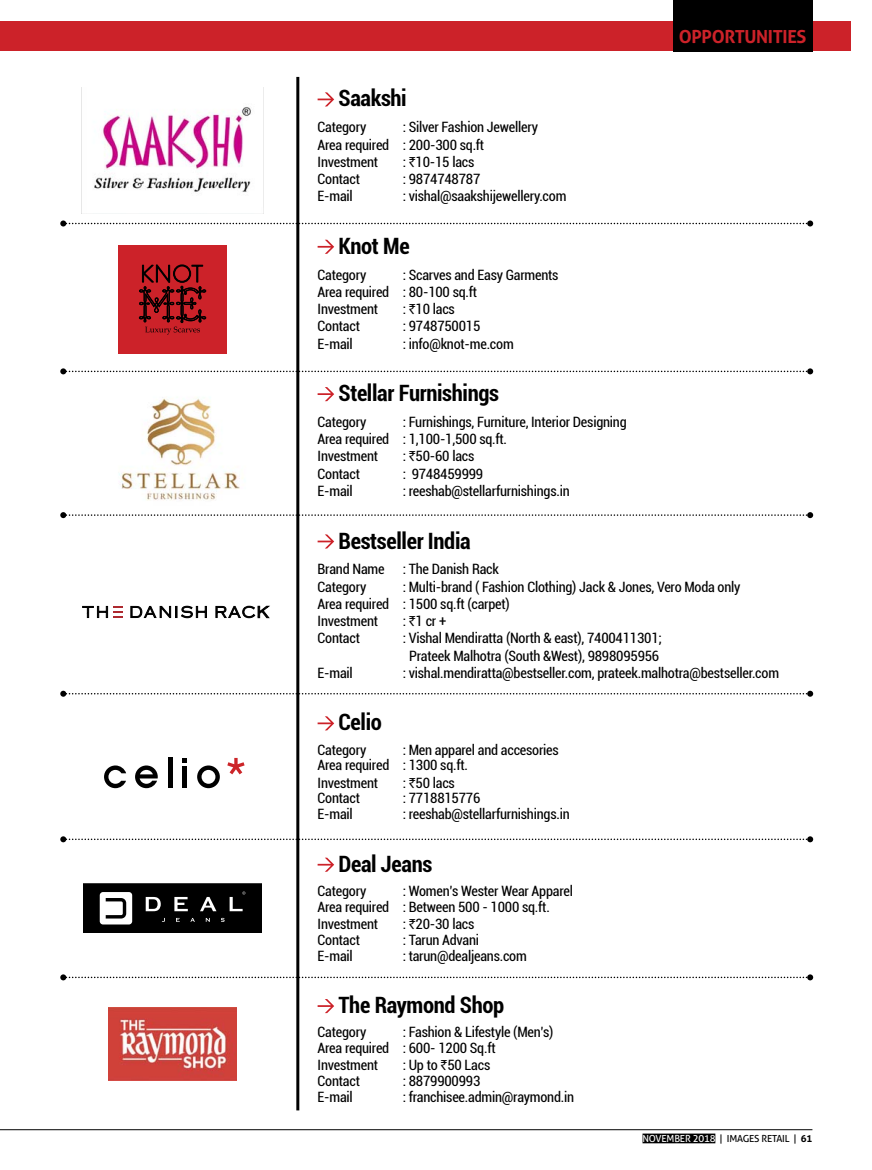
<style>
.page{position:relative;width:872px;height:1170px;background:#fff}
.page>*{position:absolute;margin:0;border:0;box-sizing:border-box;transform-origin:0 0}
.t1{font:700 condensed 22.5px "Roboto";letter-spacing:-.015em;color:#000}
.t2{font:700 18px "Aller";letter-spacing:-.02em;color:#cc2229}
.t3{font:condensed 14.25px/17.2px "Roboto";letter-spacing:-.015em;color:#000}
.t4{font:9.75px "Aller";letter-spacing:-.02em;color:#000}
.s1{font-family:"Rupee";font-stretch:normal}
.s2{color:#fff}
.s3{font-weight:700}
</style>
<div class="page">
<div style="left:642px;top:1133px;width:73px;height:10px;background:#000"></div>
<hr style="left:0;top:1129px;width:812px;height:1px;background:#000">
<div style="left:0;top:21px;width:850px;height:30px;background:#cc2229"></div>
<hr style="left:296px;top:77px;width:3px;height:1033px;background:#000">
<svg style="left:60px;top:220px;width:753px;height:6px"></svg>
<svg style="left:60px;top:368px;width:753px;height:6px"></svg>
<svg style="left:60px;top:512px;width:753px;height:6px"></svg>
<svg style="left:60px;top:690px;width:753px;height:6px"></svg>
<svg style="left:60px;top:836px;width:753px;height:6px"></svg>
<svg style="left:60px;top:974px;width:753px;height:6px"></svg>
<svg style="left:317px;top:92px;width:17px;height:14px"></svg>
<svg style="left:317px;top:240px;width:17px;height:14px"></svg>
<svg style="left:317px;top:387px;width:17px;height:14px"></svg>
<svg style="left:317px;top:534px;width:17px;height:14px"></svg>
<svg style="left:317px;top:716px;width:17px;height:14px"></svg>
<svg style="left:317px;top:857px;width:17px;height:14px"></svg>
<svg style="left:317px;top:999px;width:17px;height:14px"></svg>
<img style="left:81px;top:88px;width:183px;height:126px">
<div style="left:119px;top:246px;width:108px;height:108px;background:#cc2229"></div>
<svg style="left:138px;top:264px;width:69px;height:70px"></svg>
<img style="left:119px;top:397px;width:124px;height:104px">
<svg style="left:130px;top:605px;width:77px;height:13px"></svg>
<svg style="left:82px;top:606px;width:40px;height:12px"></svg>
<svg style="left:215px;top:605px;width:54px;height:13px"></svg>
<div style="left:673px;top:0;width:139px;height:51px;background:#000"></div>
<svg style="left:197px;top:765px;width:23px;height:23px"></svg>
<svg style="left:135px;top:765px;width:23px;height:23px"></svg>
<svg style="left:104px;top:765px;width:22px;height:23px"></svg>
<hr style="left:168px;top:757px;width:4px;height:31px;background:#000">
<svg style="left:227px;top:757px;width:17px;height:17px"></svg>
<svg style="left:182px;top:758px;width:5px;height:4px"></svg>
<div style="left:182px;top:766px;width:5px;height:22px;background:#000"></div>
<svg style="left:84px;top:883px;width:177px;height:49px;background:#272727"></svg>
<img style="left:109px;top:1007px;width:127px;height:73px">
<h1 class="t1" style="left:338px;top:86px;width:70px">Saakshi</h1>
<p class="t3" style="left:317px;top:119px;width:50px">Category</p>
<p class="t3" style="left:317px;top:119px;width:222px;text-indent:85px">: Silver Fashion Jewellery<br>Area required : 200-300 sq.ft<br>Investment</p>
<p class="t3" style="left:403px;top:153px;width:73px">: <span class="s1">`</span>10-15 lacs</p>
<p class="t3" style="left:317px;top:170px;width:44px">Contact</p>
<p class="t3" style="left:403px;top:170px;width:79px">: 9874748787</p>
<p class="t3" style="left:317px;top:188px;width:37px">E-mail</p>
<p class="t3" style="left:403px;top:188px;width:165px">: vishal@saakshijewellery.com</p>
<h1 class="t1" style="left:338px;top:233px;width:73px">Knot Me</h1>
<p class="t3" style="left:317px;top:266px;width:50px">Category</p>
<p class="t3" style="left:317px;top:266px;width:242px;text-indent:85px">: Scarves and Easy Garments<br>Area required : 80-100 sq.ft<br>Investment</p>
<p class="t3" style="left:403px;top:300px;width:54px">: <span class="s1">`</span>10 lacs</p>
<p class="t3" style="left:317px;top:318px;width:44px">Contact</p>
<p class="t3" style="left:403px;top:318px;width:79px">: 9748750015</p>
<p class="t3" style="left:317px;top:335px;width:37px">E-mail</p>
<p class="t3" style="left:403px;top:335px;width:113px">: info@knot-me.com</p>
<h1 class="t1" style="left:338px;top:380px;width:162px">Stellar Furnishings</h1>
<p class="t3" style="left:317px;top:413px;width:50px">Category</p>
<p class="t3" style="left:317px;top:413px;width:311px;text-indent:85px">: Furnishings, Furniture, Interior Designing<br>Area required : 1,100-1,500 sq.ft.<br>Investment</p>
<p class="t3" style="left:403px;top:448px;width:73px">: <span class="s1">`</span>50-60 lacs</p>
<p class="t2" style="left:678px;top:26px;width:129px">OPPORTUNITIES</p>
<p class="t3" style="left:317px;top:465px;width:44px">Contact</p>
<p class="t3" style="left:403px;top:465px;width:82px">: 9748459999</p>
<p class="t3" style="left:317px;top:482px;width:37px">E-mail</p>
<p class="t3" style="left:403px;top:482px;width:168px">: reeshab@stellarfurnishings.in</p>
<h1 class="t1" style="left:338px;top:527px;width:134px">Bestseller India</h1>
<p class="t3" style="left:317px;top:560px;width:68px">Brand Name</p>
<p class="t3" style="left:403px;top:560px;width:98px">: The Danish Rack</p>
<p class="t3" style="left:317px;top:578px;width:50px">Category</p>
<p class="t3" style="left:317px;top:578px;width:424px;text-indent:85px">: Multi-brand ( Fashion Clothing) Jack &amp; Jones, Vero Moda only<br>Area required : 1500 sq.ft (carpet)<br>Investment</p>
<p class="t3" style="left:403px;top:612px;width:45px">: <span class="s1">`</span>1 cr +</p>
<p class="t3" style="left:317px;top:629px;width:44px">Contact</p>
<p class="t3" style="left:403px;top:629px;width:261px;text-align:center">: Vishal Mendiratta (North &amp; east), 7400411301;<br>Prateek Malhotra (South &amp;West), 9898095956</p>
<p class="t3" style="left:317px;top:664px;width:37px">E-mail</p>
<p class="t3" style="left:403px;top:664px;width:378px">: vishal.mendiratta@bestseller.com, prateek.malhotra@bestseller.com</p>
<h1 class="t1" style="left:338px;top:709px;width:45px">Celio</h1>
<p class="t3" style="left:317px;top:741px;width:50px">Category</p>
<p class="t3" style="left:317px;top:741px;width:243px;line-height:15.8px;text-indent:85px">: Men apparel and accesories<br>Area required : 1300 sq.ft.</p>
<p class="t3" style="left:317px;top:774px;width:62px">Investment</p>
<p class="t3" style="left:403px;top:774px;width:54px">: <span class="s1">`</span>50 lacs</p>
<p class="t3" style="left:317px;top:789px;width:44px">Contact</p>
<p class="t3" style="left:403px;top:789px;width:79px">: 7718815776</p>
<p class="t3" style="left:317px;top:805px;width:37px">E-mail</p>
<p class="t3" style="left:403px;top:805px;width:168px">: reeshab@stellarfurnishings.in</p>
<h1 class="t1" style="left:338px;top:850px;width:95px">Deal Jeans</h1>
<p class="t3" style="left:317px;top:882px;width:50px">Category</p>
<p class="t3" style="left:317px;top:883px;width:257px;line-height:15.8px;text-indent:85px">: Women’s Wester Wear Apparel<br>Area required : Between 500 - 1000 sq.ft.</p>
<p class="t3" style="left:317px;top:915px;width:62px">Investment</p>
<p class="t3" style="left:403px;top:915px;width:73px">: <span class="s1">`</span>20-30 lacs</p>
<p class="t3" style="left:317px;top:931px;width:44px">Contact</p>
<p class="t3" style="left:403px;top:931px;width:78px">: Tarun Advani</p>
<p class="t3" style="left:317px;top:947px;width:37px">E-mail</p>
<p class="t3" style="left:403px;top:947px;width:126px">: tarun@dealjeans.com</p>
<h1 class="t1" style="left:338px;top:992px;width:167px">The Raymond Shop</h1>
<p class="t3" style="left:317px;top:1023px;width:50px">Category</p>
<p class="t3" style="left:317px;top:1024px;width:237px;line-height:15.8px;text-indent:85px">: Fashion &amp; Lifestyle (Men’s)<br>Area required : 600- 1200 Sq.ft</p>
<p class="t3" style="left:317px;top:1056px;width:62px">Investment</p>
<p class="t3" style="left:403px;top:1056px;width:89px">: Up to <span class="s1">`</span>50 Lacs</p>
<p class="t3" style="left:317px;top:1072px;width:44px">Contact</p>
<p class="t3" style="left:403px;top:1072px;width:79px">: 8879900993</p>
<p class="t3" style="left:317px;top:1088px;width:37px">E-mail</p>
<p class="t3" style="left:403px;top:1088px;width:173px">: franchisee.admin@raymond.in</p>
<p class="t4" style="left:642px;top:1132px;width:171px"><span class="s2">NOVEMBER 2018</span> | IMAGES RETAIL | <span class="s3">61</span></p>
</div>
